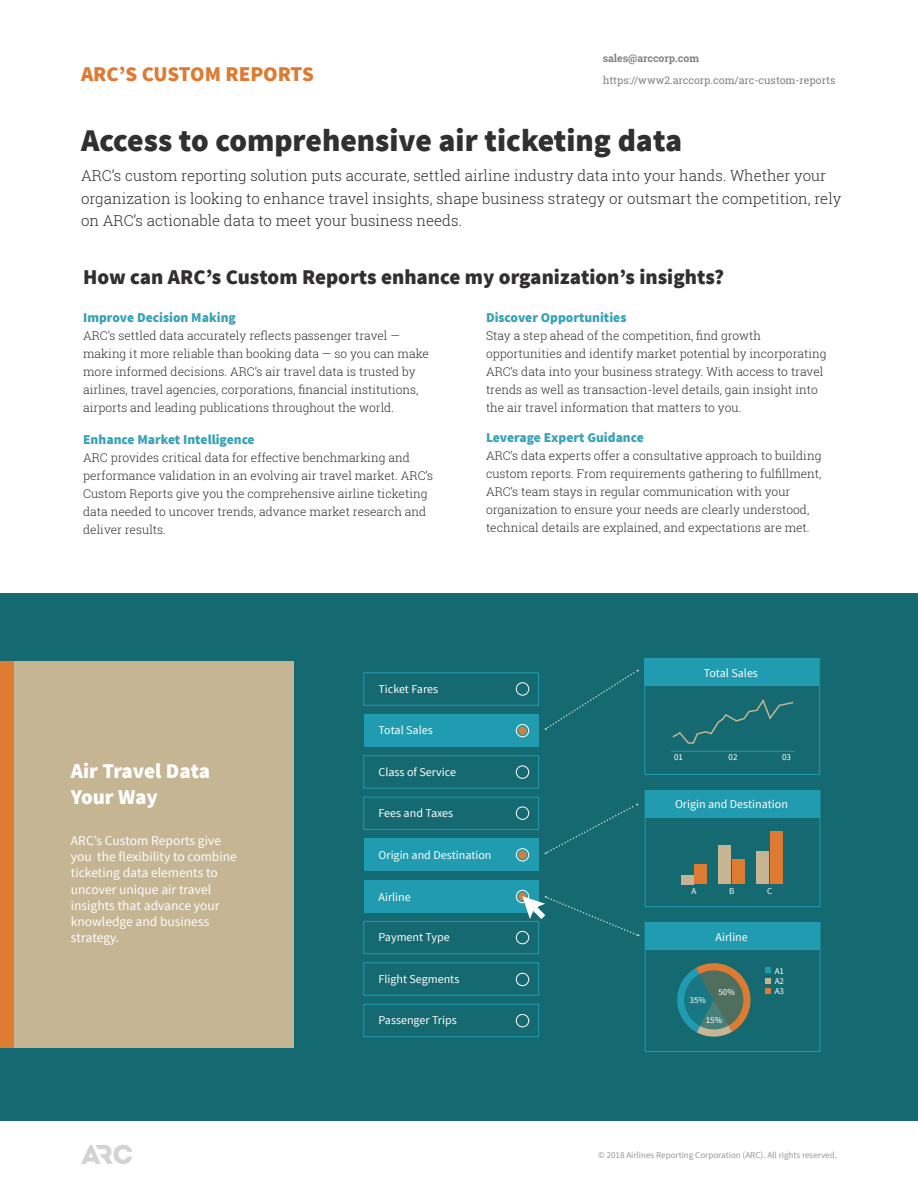
<style>
.page{position:relative;width:918px;height:1188px;background:#fff}
.page>*{position:absolute;margin:0;border:0;box-sizing:border-box;transform-origin:0 0}
.t1{font:900 31.5px "Source Sans Pro";color:#312f30}
.t2{font:900 21px "Source Sans Pro";color:#312f30}
.t3{font:900 21px "Source Sans Pro";color:#fff}
.t4{font:900 21px "Source Sans Pro";color:#dd7b32}
.t5{font:300 15px/22.5px "Roboto Slab";color:#312f30}
.t6{font:13.5px/16.2px "Source Sans Pro";color:#fff}
.t7{font:900 13.5px "Source Sans Pro";color:#39a2b6}
.t8{font:300 12px/18px "Roboto Slab";color:#312f30}
.t9{font:12px "Source Sans Pro";color:#fff}
.t10{font:10.5px "Roboto Slab";color:#808285}
.t11{font:700 10.5px "Roboto Slab";color:#808285}
.t12{font:9px "Source Sans Pro";color:#808285}
.t13{font:9px "Source Sans Pro";color:#fff}
</style>
<div class="page">
<div style="left:0;top:594px;width:918px;height:527px;background:#156970"></div>
<div style="left:644px;top:658px;width:176px;height:117px;border:1px solid #209bb0"></div>
<div style="left:644px;top:658px;width:175px;height:28px;background:#209bb0"></div>
<div style="left:645px;top:790px;width:175px;height:117px;border:1px solid #209bb0"></div>
<div style="left:645px;top:790px;width:175px;height:28px;background:#209bb0"></div>
<div style="left:364px;top:880px;width:175px;height:32px;background:#209bb0"></div>
<div style="left:364px;top:839px;width:175px;height:32px;background:#209bb0"></div>
<div style="left:364px;top:714px;width:175px;height:33px;background:#209bb0"></div>
<div style="left:363px;top:672px;width:176px;height:34px;border:1px solid #209bb0"></div>
<div style="left:0;top:662px;width:294px;height:386px;background:#c5b593"></div>
<div style="left:0;top:662px;width:13px;height:386px;background:#dd7b32"></div>
<svg style="left:81px;top:1145px;width:51px;height:19px"></svg>
<div style="left:363px;top:755px;width:176px;height:34px;border:1px solid #209bb0"></div>
<div style="left:363px;top:797px;width:176px;height:33px;border:1px solid #209bb0"></div>
<div style="left:363px;top:921px;width:176px;height:33px;border:1px solid #209bb0"></div>
<div style="left:363px;top:962px;width:176px;height:34px;border:1px solid #209bb0"></div>
<div style="left:363px;top:1004px;width:176px;height:33px;border:1px solid #209bb0"></div>
<div style="left:516px;top:848px;width:13px;height:13px;border:1px solid #fff;border-radius:50%"></div>
<div style="left:516px;top:807px;width:13px;height:13px;border:1px solid #fff;border-radius:50%"></div>
<div style="left:516px;top:766px;width:13px;height:13px;border:1px solid #fff;border-radius:50%"></div>
<div style="left:516px;top:724px;width:13px;height:13px;border:1px solid #fff;border-radius:50%"></div>
<div style="left:516px;top:683px;width:13px;height:12px;border:1px solid #fff;border-radius:50%"></div>
<div style="left:516px;top:890px;width:13px;height:13px;border:1px solid #fff;border-radius:50%"></div>
<div style="left:516px;top:931px;width:13px;height:13px;border:1px solid #fff;border-radius:50%"></div>
<div style="left:516px;top:973px;width:13px;height:13px;border:1px solid #fff;border-radius:50%"></div>
<div style="left:516px;top:1014px;width:13px;height:13px;border:1px solid #fff;border-radius:50%"></div>
<div style="left:518px;top:727px;width:9px;height:8px;background:#dd7b32;border-radius:50%"></div>
<div style="left:518px;top:851px;width:9px;height:8px;background:#dd7b32;border-radius:50%"></div>
<div style="left:518px;top:893px;width:9px;height:8px;background:#dd7b32;border-radius:50%"></div>
<svg style="left:677px;top:963px;width:74px;height:74px"></svg>
<div style="left:770px;top:831px;width:13px;height:53px;background:#dd7b32"></div>
<div style="left:756px;top:851px;width:13px;height:33px;background:#c5b593"></div>
<div style="left:733px;top:859px;width:12px;height:25px;background:#dd7b32"></div>
<div style="left:719px;top:846px;width:12px;height:38px;background:#c5b593"></div>
<div style="left:695px;top:865px;width:12px;height:19px;background:#dd7b32"></div>
<div style="left:681px;top:875px;width:12px;height:9px;background:#c5b593"></div>
<div style="left:645px;top:922px;width:175px;height:130px;border:1px solid #209bb0"></div>
<div style="left:645px;top:922px;width:175px;height:28px;background:#209bb0"></div>
<svg style="left:765px;top:968px;width:6px;height:26px"></svg>
<svg style="left:672px;top:699px;width:122px;height:45px"></svg>
<hr style="left:671px;top:751px;width:124px;height:1px;background:#209bb0">
<svg style="left:545px;top:669px;width:93px;height:61px"></svg>
<svg style="left:545px;top:803px;width:93px;height:51px"></svg>
<svg style="left:522px;top:896px;width:117px;height:41px"></svg>
<p class="t4" style="left:81px;top:60px;width:234px">ARC’S CUSTOM REPORTS</p>
<p class="t11" style="left:603px;top:51px;width:98px">sales@arccorp.com</p>
<p class="t10" style="left:603px;top:73px;width:234px">https://www2.arccorp.com/arc-custom-reports</p>
<p class="t1" style="left:81px;top:120px;width:603px">Access to comprehensive air ticketing data</p>
<p class="t5" style="left:81px;top:164px;width:762px">ARC’s custom reporting solution puts accurate, settled airline industry data into your hands. Whether your organization is looking to enhance travel insights, shape business strategy or outsmart the competition, rely on ARC’s actionable data to meet your business needs.</p>
<p class="t2" style="left:83px;top:263px;width:643px">How can ARC’s Custom Reports enhance my organization’s insights?</p>
<p class="t7" style="left:83px;top:308px;width:154px">Improve Decision Making</p>
<p class="t8" style="left:83px;top:326px;width:347px">ARC’s settled data accurately reflects passenger travel — making it more reliable than booking data — so you can make more informed decisions. ARC’s air travel data is trusted by airlines, travel agencies, corporations, financial institutions, airports and leading publications throughout the world.</p>
<p class="t7" style="left:83px;top:431px;width:173px">Enhance Market Intelligence</p>
<p class="t8" style="left:83px;top:448px;width:352px">ARC provides critical data for effective benchmarking and performance validation in an evolving air travel market. ARC’s Custom Reports give you the comprehensive airline ticketing data needed to uncover trends, advance market research and deliver results.</p>
<p class="t7" style="left:486px;top:308px;width:142px">Discover Opportunities</p>
<p class="t8" style="left:486px;top:326px;width:342px">Stay a step ahead of the competition, find growth opportunities and identify market potential by incorporating ARC’s data into your business strategy. With access to travel trends as well as transaction-level details, gain insight into the air travel information that matters to you.</p>
<p class="t7" style="left:486px;top:429px;width:159px">Leverage Expert Guidance</p>
<p class="t8" style="left:486px;top:447px;width:337px">ARC’s data experts offer a consultative approach to building custom reports. From requirements gathering to fulfillment, ARC’s team stays in regular communication with your organization to ensure your needs are clearly understood, technical details are explained, and expectations are met.</p>
<p class="t3" style="left:71px;top:758px;width:141px">Air Travel Data</p>
<p class="t3" style="left:71px;top:783px;width:89px">Your Way</p>
<p class="t6" style="left:71px;top:833px;width:167px">ARC’s Custom Reports give you the flexibility to combine ticketing data elements to uncover unique air travel insights that advance your knowledge and business strategy.</p>
<p class="t9" style="left:379px;top:681px;width:61px">Ticket Fares</p>
<p class="t9" style="left:379px;top:723px;width:56px">Total Sales</p>
<p class="t9" style="left:379px;top:765px;width:79px">Class of Service</p>
<p class="t9" style="left:379px;top:806px;width:76px">Fees and Taxes</p>
<p class="t9" style="left:379px;top:848px;width:115px">Origin and Destination</p>
<p class="t9" style="left:379px;top:889px;width:34px">Airline</p>
<p class="t9" style="left:379px;top:930px;width:73px">Payment Type</p>
<p class="t9" style="left:379px;top:971px;width:82px">Flight Segments</p>
<p class="t9" style="left:379px;top:1013px;width:80px">Passenger Trips</p>
<p class="t9" style="left:704px;top:665px;width:56px">Total Sales</p>
<p class="t13" style="left:674px;top:751px;width:10px">01</p>
<p class="t13" style="left:729px;top:751px;width:10px">02</p>
<p class="t13" style="left:782px;top:751px;width:10px">03</p>
<p class="t9" style="left:675px;top:797px;width:115px">Origin and Destination</p>
<p class="t13" style="left:692px;top:885px;width:6px">A</p>
<p class="t13" style="left:729px;top:885px;width:7px">B</p>
<p class="t13" style="left:767px;top:885px;width:7px">C</p>
<p class="t9" style="left:716px;top:929px;width:34px">Airline</p>
<p class="t13" style="left:719px;top:986px;width:18px">50%</p>
<p class="t13" style="left:706px;top:1015px;width:18px">15%</p>
<p class="t13" style="left:690px;top:994px;width:18px">35%</p>
<p class="t13" style="left:775px;top:965px;width:11px">A1</p>
<p class="t13" style="left:775px;top:975px;width:11px">A2</p>
<p class="t13" style="left:775px;top:986px;width:11px">A3</p>
<p class="t12" style="left:598px;top:1149px;width:240px">© 2018 Airlines Reporting Corporation (ARC). All rights reserved.</p>
</div>
